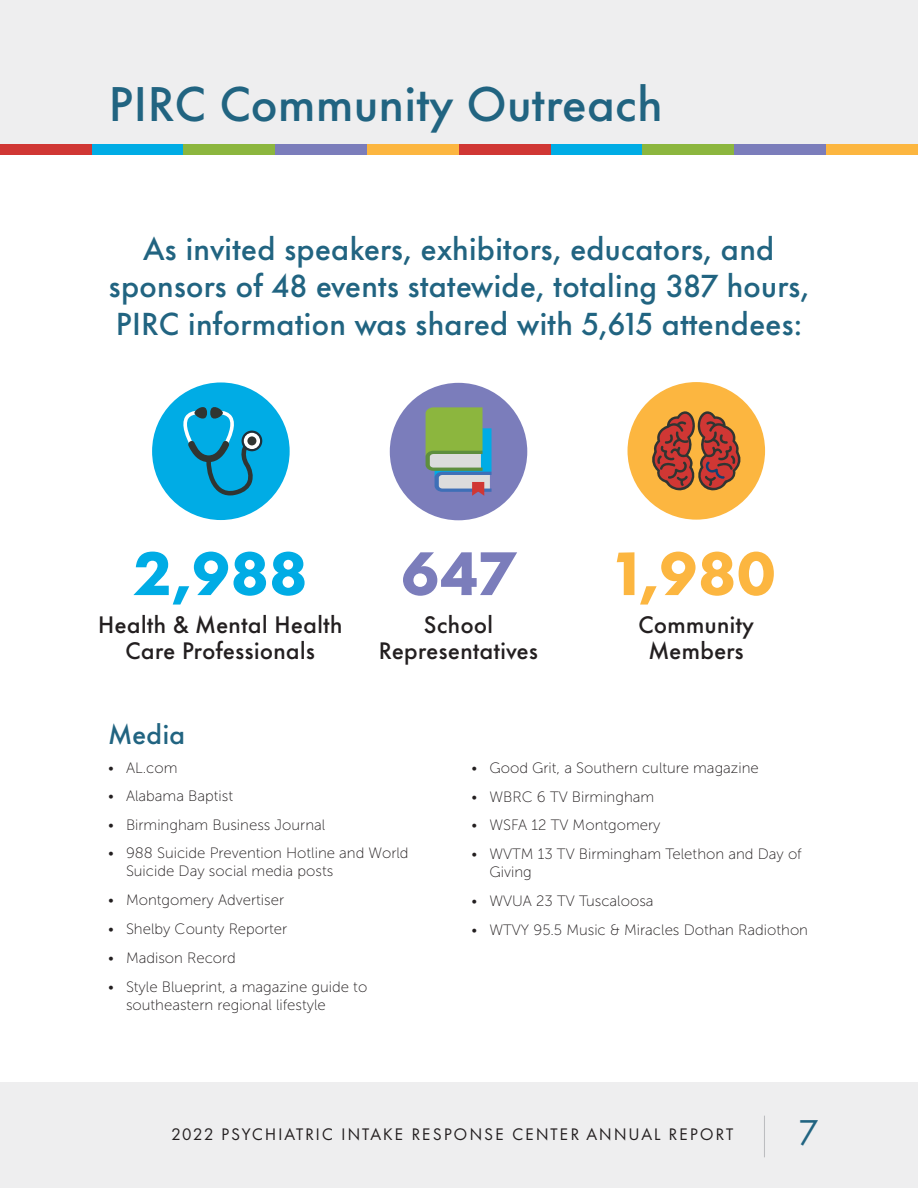
<style>
.page{position:relative;width:918px;height:1188px;background:#fff}
.page>*{position:absolute;margin:0;border:0;box-sizing:border-box;transform-origin:0 0}
.t1{font:800 56.7px "Futura Now Text";color:#fcb640}
.t2{font:800 56.7px "Futura Now Text";color:#00ace5}
.t3{font:800 56.7px "Futura Now Text";color:#7b7dbb}
.t4{font:500 45px "Futura Now Text";letter-spacing:-.01em;color:#216481}
.t5{font:33px "Futura Now Text";color:#216481}
.t6{font:500 29.4px/37.5px "Futura Now Text";letter-spacing:-.01em;color:#216481;text-align:center}
.t7{font:500 25.5px "Futura Now Text";letter-spacing:-.005em;color:#216481}
.t8{font:500 22.05px/26.4px "Futura Now Text";letter-spacing:-.005em;color:#231f20;text-align:center}
.t9{font:15.3px "Futura Now Text";letter-spacing:.11em;color:#231f20}
.t10{font:15px/18px "Museo Sans 100";color:#231f20}
</style>
<div class="page">
<div style="left:0;top:1082px;width:918px;height:106px;background:#eeeeef"></div>
<div style="left:0;top:0;width:918px;height:148px;background:#eeeeef"></div>
<div style="left:628px;top:382px;width:137px;height:138px;background:#fcb640;border-radius:50%"></div>
<svg style="left:652px;top:411px;width:89px;height:80px"></svg>
<div style="left:152px;top:382px;width:138px;height:138px;background:#00ace5;border-radius:50%"></div>
<svg style="left:183px;top:407px;width:71px;height:88px"></svg>
<svg style="left:242px;top:431px;width:20px;height:20px"></svg>
<svg style="left:244px;top:433px;width:16px;height:16px"></svg>
<div style="left:247px;top:436px;width:9px;height:9px;background:#303532;border-radius:50%"></div>
<div style="left:390px;top:383px;width:137px;height:137px;background:#7b7dbb;border-radius:50%"></div>
<svg style="left:426px;top:407px;width:66px;height:89px;background:#89ab85"></svg>
<div style="left:0;top:144px;width:92px;height:10px;background:#d03734"></div>
<div style="left:92px;top:144px;width:92px;height:10px;background:#00ace5"></div>
<div style="left:184px;top:144px;width:91px;height:10px;background:#8cb63e"></div>
<div style="left:275px;top:144px;width:92px;height:10px;background:#7b7dbb"></div>
<div style="left:367px;top:144px;width:92px;height:10px;background:#fcb640"></div>
<div style="left:459px;top:144px;width:92px;height:10px;background:#d03734"></div>
<div style="left:551px;top:144px;width:92px;height:10px;background:#00ace5"></div>
<div style="left:643px;top:144px;width:91px;height:10px;background:#8cb63e"></div>
<div style="left:734px;top:144px;width:92px;height:10px;background:#7b7dbb"></div>
<div style="left:826px;top:144px;width:92px;height:10px;background:#fcb640"></div>
<hr style="left:764px;top:1116px;width:1px;height:41px;background:#bcbdc0">
<p class="t4" style="left:108px;top:67px;width:556px">PIRC Community Outreach</p>
<p class="t6" style="left:108px;top:228px;width:703px">As invited speakers, exhibitors, educators, and sponsors of 48 events statewide, totaling 387 hours,<br>PIRC information was shared with 5,615 attendees:</p>
<p class="t2" style="left:133px;top:524px;width:176px">2,988</p>
<p class="t8" style="left:98px;top:610px;width:246px">Health &amp; Mental Health<br>Care Professionals</p>
<p class="t3" style="left:401px;top:524px;width:117px">647</p>
<p class="t8" style="left:379px;top:610px;width:161px">School<br>Representatives</p>
<p class="t1" style="left:616px;top:524px;width:161px">1,980</p>
<p class="t8" style="left:638px;top:610px;width:117px">Community</p>
<p class="t8" style="left:648px;top:636px;width:97px">Members</p>
<p class="t7" style="left:108px;top:713px;width:79px">Media</p>
<p class="t10" style="left:108px;top:759px;width:71px">• AL.com</p>
<p class="t10" style="left:108px;top:787px;width:127px">• Alabama Baptist</p>
<p class="t10" style="left:108px;top:816px;width:219px">• Birmingham Business Journal</p>
<p class="t10" style="left:126px;top:844px;width:284px;text-indent:-18px">• 988 Suicide Prevention Hotline and World<br>Suicide Day social media posts</p>
<p class="t10" style="left:108px;top:891px;width:178px">• Montgomery Advertiser</p>
<p class="t10" style="left:108px;top:920px;width:181px">• Shelby County Reporter</p>
<p class="t10" style="left:108px;top:949px;width:129px">• Madison Record</p>
<p class="t10" style="left:126px;top:978px;width:243px;text-indent:-18px">• Style Blueprint, a magazine guide to southeastern regional lifestyle</p>
<p class="t10" style="left:471px;top:759px;width:289px">• Good Grit, a Southern culture magazine</p>
<p class="t10" style="left:471px;top:788px;width:184px">• WBRC 6 TV Birmingham</p>
<p class="t10" style="left:471px;top:816px;width:191px">• WSFA 12 TV Montgomery</p>
<p class="t10" style="left:489px;top:845px;width:314px;text-indent:-18px">• WVTM 13 TV Birmingham Telethon and Day of<br>Giving</p>
<p class="t10" style="left:471px;top:892px;width:184px">• WVUA 23 TV Tuscaloosa</p>
<p class="t10" style="left:471px;top:921px;width:338px">• WTVY 95.5 Music &amp; Miracles Dothan Radiothon</p>
<p class="t9" style="left:171px;top:1122px;width:563px">2022 PSYCHIATRIC INTAKE RESPONSE CENTER ANNUAL REPORT</p>
<h3 class="t5" style="left:799px;top:1107px;width:21px">7</h3>
</div>
